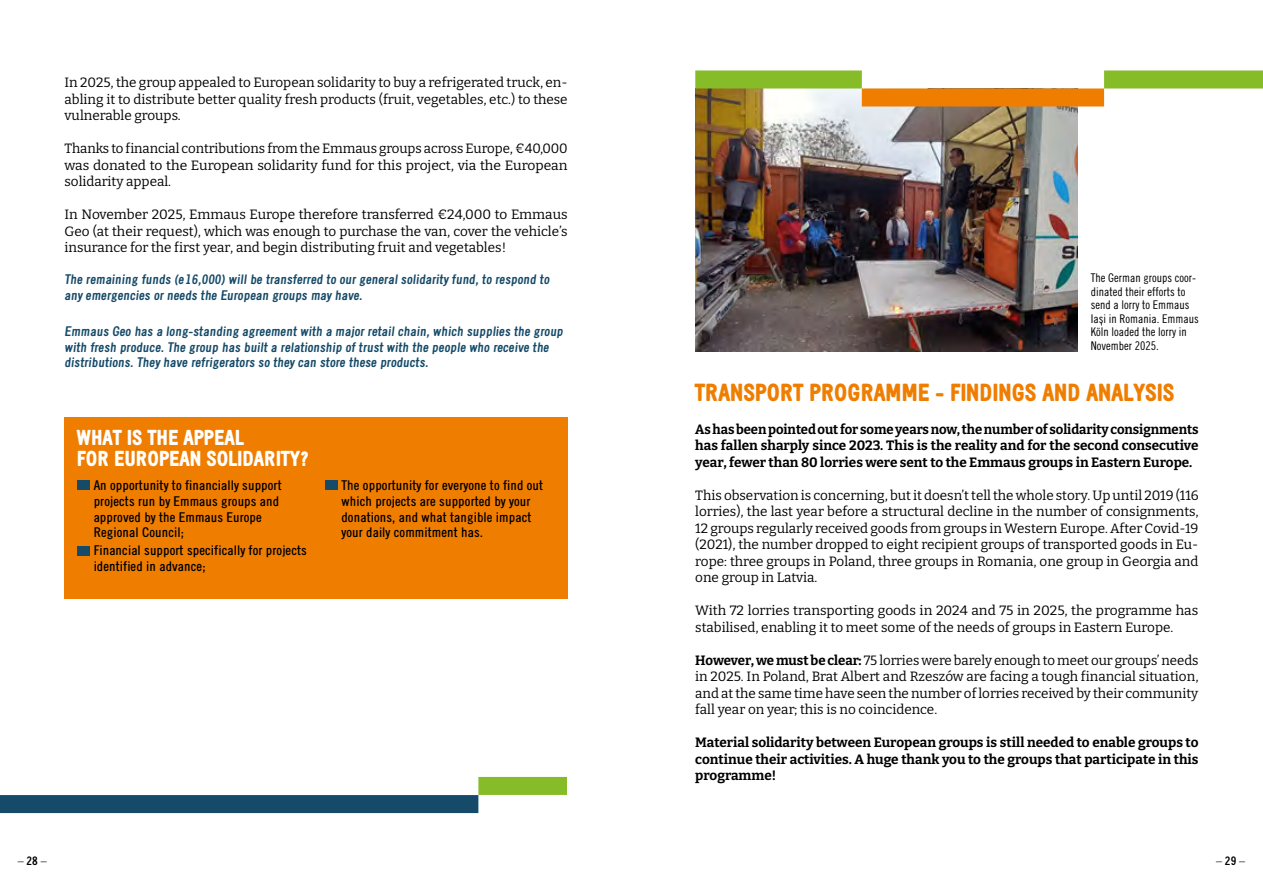
<style>
.page{position:relative;width:1263px;height:893px;background:#fff}
.page>*{position:absolute;margin:0;border:0;box-sizing:border-box;transform-origin:0 0}
.t1{font:900 24px "Emmaus";color:#ef7d00}
.t2{font:900 21px/21px "Emmaus";color:#fff}
.t3{font:13.5px/16.5px "Bitter";color:#000;text-align:justify}
.t4{font:700 13.5px/15.8px "Emmaus";color:#154a68}
.t5{font:700 13.5px/16.5px "Bitter";color:#000;text-align:justify}
.t6{font:13.5px/15.8px "Emmaus";color:#000}
.t7{font:300 12px/13.5px "Emmaus";color:#000}
.s1{font-weight:700}
</style>
<div class="page">
<div style="left:64px;top:417px;width:504px;height:181px;background:#ef7d00"></div>
<div style="left:77px;top:481px;width:13px;height:9px;background:#154a68"></div>
<div style="left:77px;top:546px;width:13px;height:9px;background:#154a68"></div>
<div style="left:325px;top:481px;width:13px;height:9px;background:#154a68"></div>
<div style="left:0;top:795px;width:478px;height:18px;background:#154a68"></div>
<div style="left:478px;top:777px;width:89px;height:18px;background:#86bc28"></div>
<img style="left:695px;top:89px;width:383px;height:262px">
<div style="left:695px;top:71px;width:167px;height:18px;background:#86bc28"></div>
<div style="left:862px;top:89px;width:242px;height:18px;background:#ef7d00"></div>
<div style="left:1104px;top:71px;width:159px;height:18px;background:#86bc28"></div>
<p class="t3" style="left:64px;top:74px;width:505px">In 2025, the group appealed to European solidarity to buy a refrigerated truck, en&shy;abling it to distribute better quality fresh products (fruit, vegetables, etc.) to these vulnerable groups.</p>
<p class="t3" style="left:64px;top:140px;width:505px">Thanks to financial contributions from the Emmaus groups across Europe, €40,000 was donated to the European solidarity fund for this project, via the European solidarity appeal.</p>
<p class="t3" style="left:64px;top:206px;width:505px">In November 2025, Emmaus Europe therefore transferred €24,000 to Emmaus Geo (at their request), which was enough to purchase the van, cover the vehicle’s insurance for the first year, and begin distributing fruit and vegetables!</p>
<p class="t4" style="left:64px;top:271px;width:488px">The remaining funds (€16,000) will be transferred to our general solidarity fund, to respond to any emergencies or needs the European groups may have.</p>
<p class="t4" style="left:64px;top:323px;width:502px">Emmaus Geo has a long-standing agreement with a major retail chain, which supplies the group with fresh produce. The group has built a relationship of trust with the people who receive the distributions. They have refrigerators so they can store these products.</p>
<h2 class="t2" style="left:77px;top:427px;width:234px">WHAT IS THE APPEAL<br>FOR EUROPEAN SOLIDARITY?</h2>
<p class="t6" style="left:94px;top:477px;width:190px">An opportunity to financially support projects run by Emmaus groups and approved by the Emmaus Europe<br>Regional Council;</p>
<p class="t6" style="left:94px;top:542px;width:215px">Financial support specifically for projects identified in advance;</p>
<p class="t6" style="left:341px;top:477px;width:203px">The opportunity for everyone to find out which projects are supported by your donations, and what tangible impact your daily commitment has.</p>
<p class="t7" style="left:1091px;top:271px;width:109px">The German groups coor&shy;dinated their efforts to send a lorry to Emmaus<br>Iasi in Romania. Emmaus<br>Köln loaded the lorry in<br>November 2025.</p>
<h1 class="t1" style="left:695px;top:379px;width:481px">TRANSPORT PROGRAMME - FINDINGS AND ANALYSIS</h1>
<p class="t5" style="left:695px;top:420px;width:505px">As has been pointed out for some years now, the number of solidarity consignments has fallen sharply since 2023. This is the reality and for the second consecutive year, fewer than 80 lorries were sent to the Emmaus groups in Eastern Europe.</p>
<p class="t3" style="left:695px;top:486px;width:505px">This observation is concerning, but it doesn’t tell the whole story. Up until 2019 (116 lorries), the last year before a structural decline in the number of consignments, 12 groups regularly received goods from groups in Western Europe. After Covid-19 (2021), the number dropped to eight recipient groups of transported goods in Eu&shy;rope: three groups in Poland, three groups in Romania, one group in Georgia and one group in Latvia.</p>
<p class="t3" style="left:695px;top:602px;width:505px">With 72 lorries transporting goods in 2024 and 75 in 2025, the programme has stabilised, enabling it to meet some of the needs of groups in Eastern Europe.</p>
<p class="t3" style="left:695px;top:651px;width:505px"><span class="s1">However, we must be clear:</span> 75 lorries were barely enough to meet our groups’ needs in 2025. In Poland, Brat Albert and Rzeszów are facing a tough financial situation, and at the same time have seen the number of lorries received by their community fall year on year; this is no coincidence.</p>
<p class="t5" style="left:695px;top:734px;width:505px">Material solidarity between European groups is still needed to enable groups to continue their activities. A huge thank you to the groups that participate in this programme!</p>
<p class="t7" style="left:18px;top:854px;width:31px">– <span class="s1">28</span> –</p>
<p class="t7" style="left:1216px;top:854px;width:31px">– <span class="s1">29</span> –</p>
</div>
